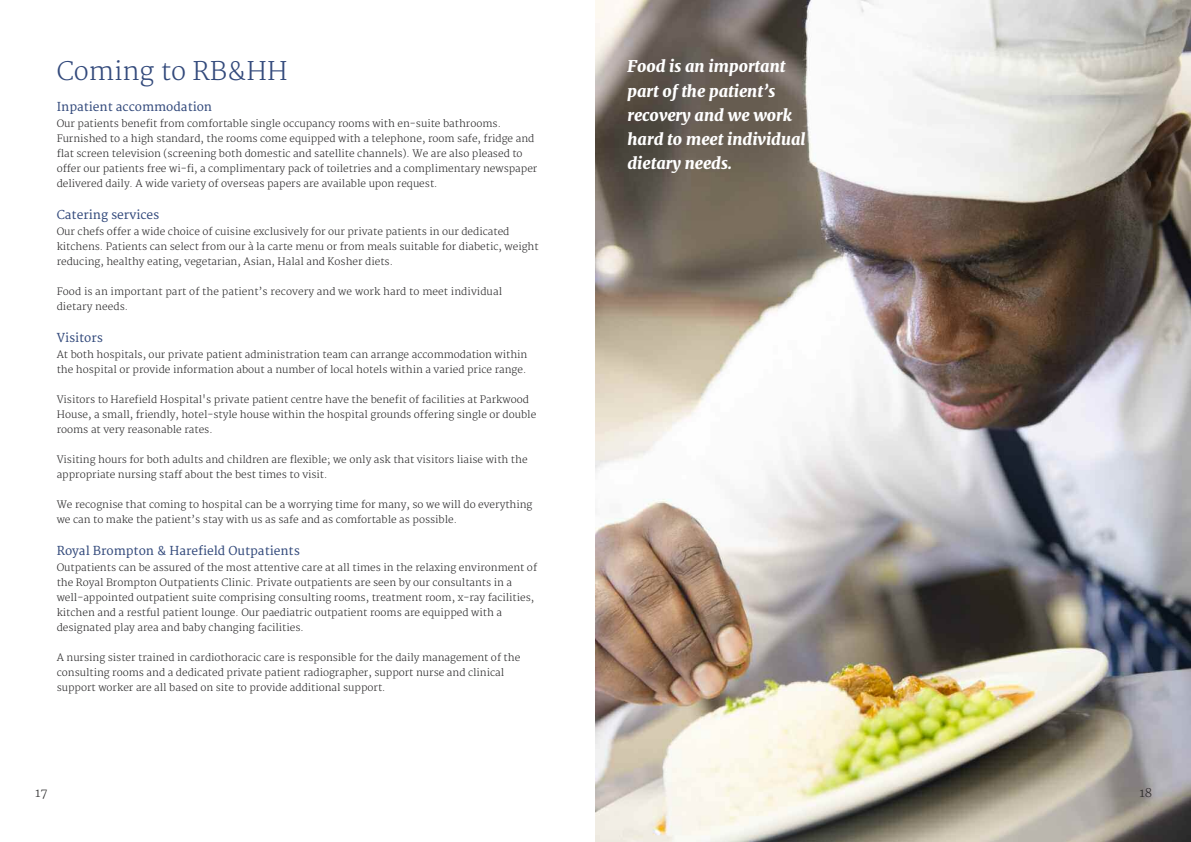
<style>
.page{position:relative;width:1191px;height:842px;background:#fff}
.page>*{position:absolute;margin:0;border:0;box-sizing:border-box;transform-origin:0 0}
.t1{font:300 25px "Merriweather";color:#32497b}
.t2{font:italic 800 16px/24.1px "Merriweather";color:#fff}
.t3{font:12px "Merriweather";color:#32497b}
.t4{font:300 12px "Merriweather";color:#272627}
.t5{font:300 10px/15px "Merriweather";color:#272627}
</style>
<div class="page">
<img style="left:595px;top:0;width:596px;height:842px">
<h1 class="t1" style="left:57px;top:57px;width:233px">Coming to RB&amp;HH</h1>
<p class="t3" style="left:57px;top:100px;width:157px">Inpatient accommodation</p>
<p class="t5" style="left:57px;top:116px;width:482px">Our patients benefit from comfortable single occupancy rooms with en-suite bathrooms.<br>Furnished to a high standard, the rooms come equipped with a telephone, room safe, fridge and flat screen television (screening both domestic and satellite channels). We are also pleased to offer our patients free wi-fi, a complimentary pack of toiletries and a complimentary newspaper delivered daily. A wide variety of overseas papers are available upon request.</p>
<p class="t3" style="left:57px;top:208px;width:104px">Catering services</p>
<p class="t5" style="left:57px;top:224px;width:483px">Our chefs offer a wide choice of cuisine exclusively for our private patients in our dedicated kitchens. Patients can select from our à la carte menu or from meals suitable for diabetic, weight reducing, healthy eating, vegetarian, Asian, Halal and Kosher diets.</p>
<p class="t5" style="left:57px;top:284px;width:447px">Food is an important part of the patient’s recovery and we work hard to meet individual dietary needs.</p>
<p class="t3" style="left:57px;top:331px;width:48px">Visitors</p>
<p class="t5" style="left:57px;top:347px;width:472px">At both hospitals, our private patient administration team can arrange accommodation within the hospital or provide information about a number of local hotels within a varied price range.</p>
<p class="t5" style="left:57px;top:392px;width:481px">Visitors to Harefield Hospital's private patient centre have the benefit of facilities at Parkwood<br>House, a small, friendly, hotel-style house within the hospital grounds offering single or double rooms at very reasonable rates.</p>
<p class="t5" style="left:57px;top:452px;width:472px">Visiting hours for both adults and children are flexible; we only ask that visitors liaise with the appropriate nursing staff about the best times to visit.</p>
<p class="t5" style="left:57px;top:497px;width:477px">We recognise that coming to hospital can be a worrying time for many, so we will do everything we can to make the patient’s stay with us as safe and as comfortable as possible.</p>
<p class="t3" style="left:57px;top:544px;width:245px">Royal Brompton &amp; Harefield Outpatients</p>
<p class="t5" style="left:57px;top:560px;width:482px">Outpatients can be assured of the most attentive care at all times in the relaxing environment of the Royal Brompton Outpatients Clinic. Private outpatients are seen by our consultants in a well-appointed outpatient suite comprising consulting rooms, treatment room, x-ray facilities, kitchen and a restful patient lounge. Our paediatric outpatient rooms are equipped with a designated play area and baby changing facilities.</p>
<p class="t5" style="left:57px;top:650px;width:465px">A nursing sister trained in cardiothoracic care is responsible for the daily management of the consulting rooms and a dedicated private patient radiographer, support nurse and clinical support worker are all based on site to provide additional support.</p>
<h2 class="t2" style="left:627px;top:55px;width:179px">Food is an important part of the patient’s recovery and we work hard to meet individual dietary needs.</h2>
<p class="t4" style="left:35px;top:785px;width:14px">17</p>
<p class="t4" style="left:1139px;top:785px;width:14px">18</p>
</div>
